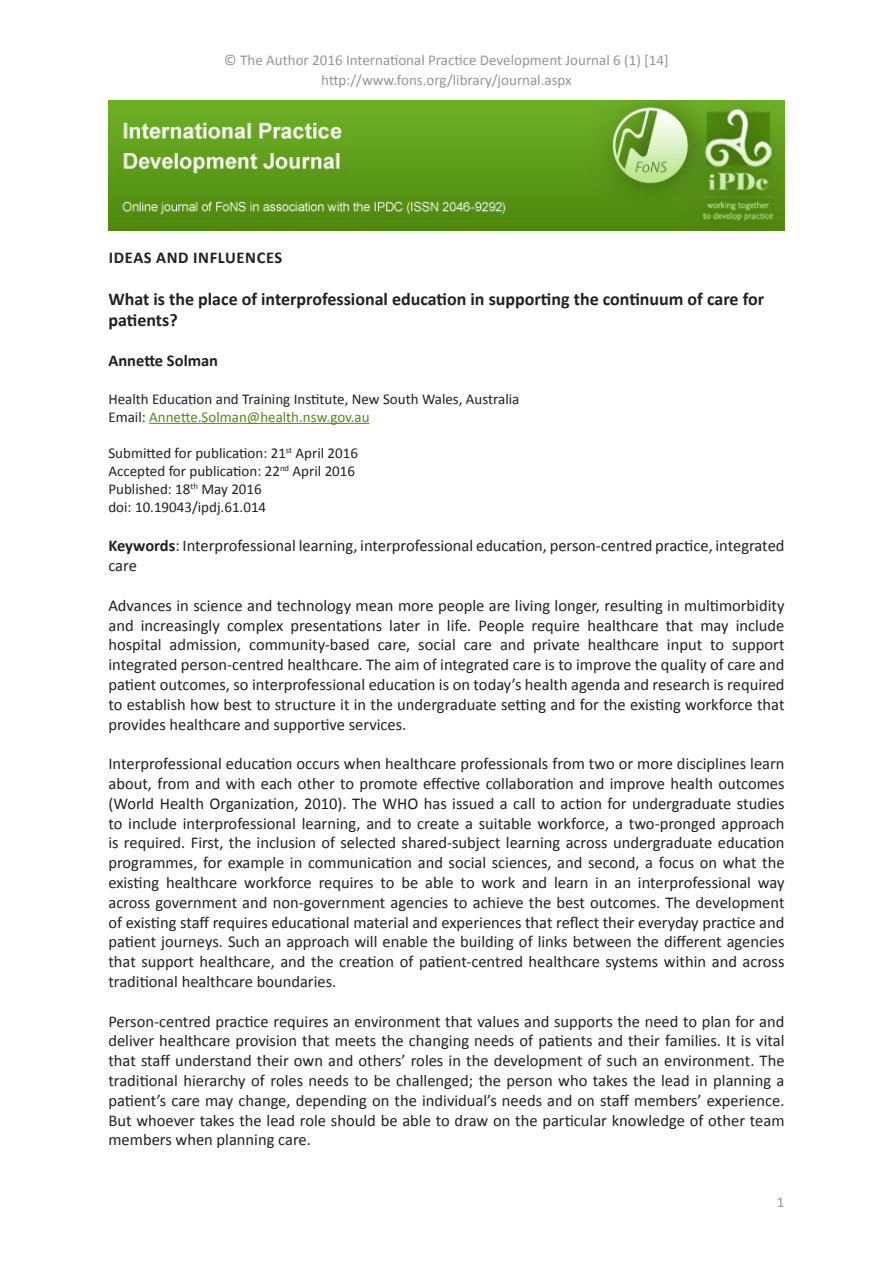
<style>
.page{position:relative;width:893px;height:1263px;background:#fff}
.page>*{position:absolute;margin:0;border:0;box-sizing:border-box;transform-origin:0 0}
.Paper_Title{font:700 18px/21.6px "Calibri";color:#231f20}
.Body{font:16.5px/19.8px "Calibri";color:#231f20;text-align:justify}
.PAPER_TYPE{font:700 16.5px "Calibri";letter-spacing:.04em;color:#231f20}
.Author_Name{font:700 16.5px "Calibri";color:#231f20}
.Submit_accept{font:15px "Calibri";color:#231f20}
.Page_number{font:15px "Calibri";color:#939598}
.Workplace{font:15px "Calibri";color:#231f20}
.Workplace-2{font:15px "Calibri";color:#508c11}
.s1{color:#231f20}
.s2{font-weight:700}
</style>
<div class="page">
<hr style="left:149px;top:423px;width:221px;height:1px;background:#508c11">
<img style="left:108px;top:101px;width:676px;height:129px">
<p class="Page_number" style="left:224px;top:51px;width:446px">© The Author 2016 International Practice Development Journal 6 (1) [14]</p>
<p class="Page_number" style="left:321px;top:71px;width:252px">http://www.fons.org/library/journal.aspx</p>
<p class="PAPER_TYPE" style="left:109px;top:247px;width:175px">IDEAS AND INFLUENCES</p>
<p class="Paper_Title" style="left:108px;top:288px;width:657px">What is the place of interprofessional education in supporting the continuum of care for patients?</p>
<p class="Author_Name" style="left:108px;top:350px;width:111px">Annette Solman</p>
<p class="Workplace" style="left:108px;top:389px;width:412px">Health Education and Training Institute, New South Wales, Australia</p>
<p class="Workplace-2" style="left:108px;top:407px;width:263px"><span class="s1">Email:</span> Annette.Solman@health.nsw.gov.au</p>
<p class="Submit_accept" style="left:108px;top:443px;width:251px">Submitted for publication: 21<sup>st</sup> April 2016</p>
<p class="Submit_accept" style="left:108px;top:461px;width:248px">Accepted for publication: 22<sup>nd</sup> April 2016</p>
<p class="Submit_accept" style="left:108px;top:479px;width:155px">Published: 18<sup>th</sup> May 2016</p>
<p class="Submit_accept" style="left:108px;top:497px;width:159px">doi: 10.19043/ipdj.61.014</p>
<p class="Body" style="left:108px;top:536px;width:678px"><span class="s2">Keywords</span>: Interprofessional learning, interprofessional education, person-centred practice, integrated care</p>
<p class="Body" style="left:108px;top:595px;width:678px">Advances in science and technology mean more people are living longer, resulting in multimorbidity and increasingly complex presentations later in life. People require healthcare that may include hospital admission, community-based care, social care and private healthcare input to support integrated person-centred healthcare. The aim of integrated care is to improve the quality of care and patient outcomes, so interprofessional education is on today’s health agenda and research is required to establish how best to structure it in the undergraduate setting and for the existing workforce that provides healthcare and supportive services.</p>
<p class="Body" style="left:108px;top:754px;width:678px">Interprofessional education occurs when healthcare professionals from two or more disciplines learn about, from and with each other to promote effective collaboration and improve health outcomes (World Health Organization, 2010). The WHO has issued a call to action for undergraduate studies to include interprofessional learning, and to create a suitable workforce, a two-pronged approach is required. First, the inclusion of selected shared-subject learning across undergraduate education programmes, for example in communication and social sciences, and second, a focus on what the existing healthcare workforce requires to be able to work and learn in an interprofessional way across government and non-government agencies to achieve the best outcomes. The development of existing staff requires educational material and experiences that reflect their everyday practice and patient journeys. Such an approach will enable the building of links between the different agencies that support healthcare, and the creation of patient-centred healthcare systems within and across traditional healthcare boundaries.</p>
<p class="Body" style="left:108px;top:1011px;width:678px">Person-centred practice requires an environment that values and supports the need to plan for and deliver healthcare provision that meets the changing needs of patients and their families. It is vital that staff understand their own and others’ roles in the development of such an environment. The traditional hierarchy of roles needs to be challenged; the person who takes the lead in planning a patient’s care may change, depending on the individual’s needs and on staff members’ experience.<br>But whoever takes the lead role should be able to draw on the particular knowledge of other team members when planning care.</p>
<p class="Page_number" style="left:777px;top:1193px;width:9px">1</p>
</div>
